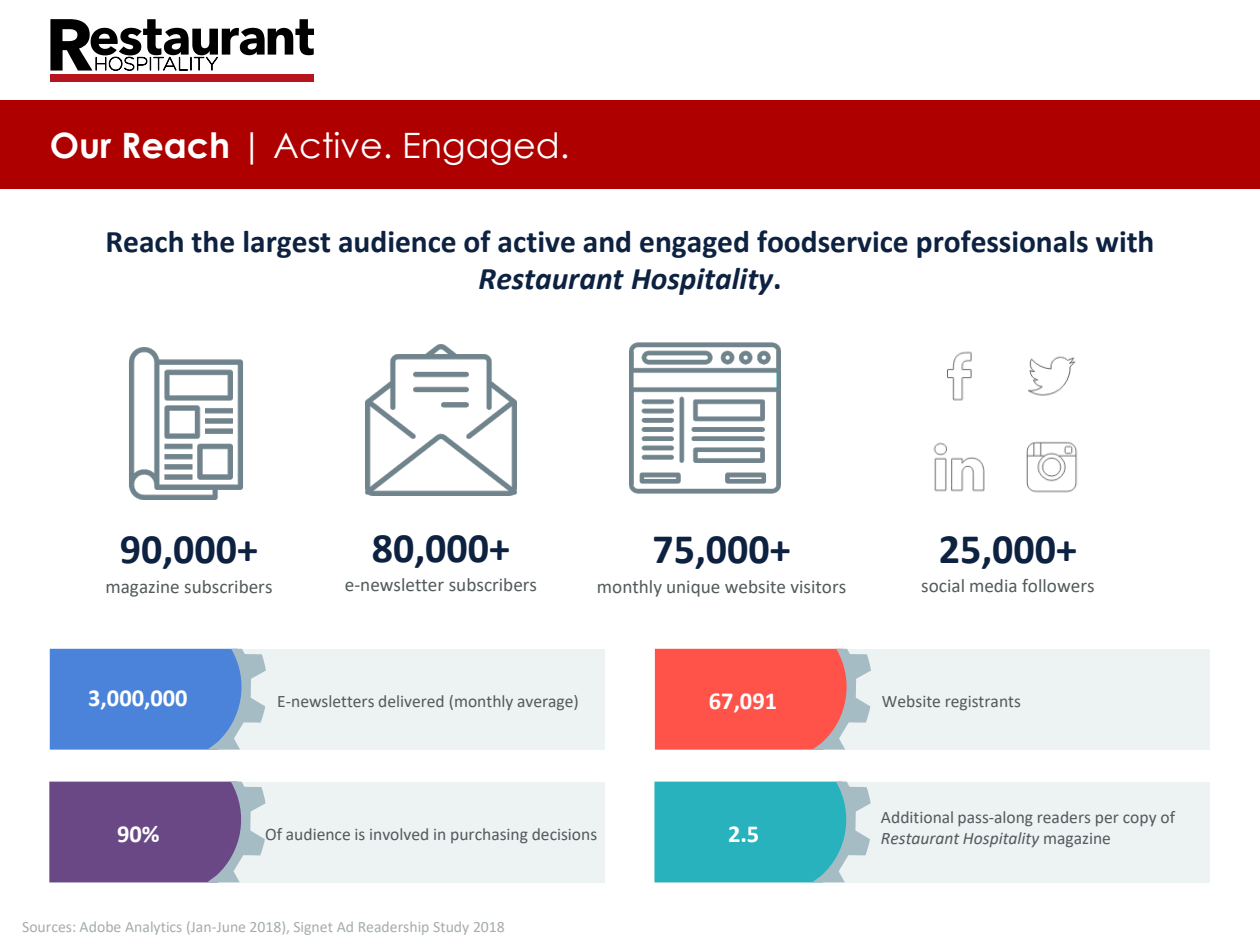
<style>
.page{position:relative;width:1260px;height:945px;background:#fff}
.page>*{position:absolute;margin:0;border:0;box-sizing:border-box;transform-origin:0 0}
.t1{font:700 42px "Calibri";color:#0d2140}
.t2{font:35px "Century Gothic";color:#fff}
.t3{font:700 31.5px/37.8px "Calibri";color:#0d2140;text-align:center}
.t4{font:700 24.5px "Calibri";color:#fff}
.t5{font:19.25px "Calibri";color:#525a5b}
.t6{font:17.5px/21px "Calibri";color:#525a5b}
.t7{font:15.75px "Calibri";color:#a5acaf}
.s1{font-weight:700}
.s2{font-style:italic}
</style>
<div class="page">
<svg style="left:50px;top:19px;width:264px;height:63px"></svg>
<div style="left:0;top:101px;width:1260px;height:88px;background:#af0000"></div>
<div style="left:656px;top:649px;width:554px;height:101px;background:#edf2f3"></div>
<svg style="left:655px;top:649px;width:216px;height:101px;background:#f6665e"></svg>
<div style="left:50px;top:782px;width:554px;height:100px;background:#edf2f3"></div>
<svg style="left:49px;top:782px;width:217px;height:100px;background:#775d92"></svg>
<div style="left:655px;top:782px;width:554px;height:100px;background:#edf2f3"></div>
<svg style="left:654px;top:782px;width:217px;height:100px;background:#3eb7c1"></svg>
<div style="left:50px;top:649px;width:555px;height:101px;background:#edf2f3"></div>
<svg style="left:50px;top:649px;width:216px;height:101px;background:#5d8fd9"></svg>
<img style="left:365px;top:345px;width:152px;height:151px">
<img style="left:629px;top:343px;width:152px;height:151px">
<img style="left:129px;top:348px;width:114px;height:151px">
<img style="left:933px;top:351px;width:145px;height:142px">
<p class="t2" style="left:50px;top:121px;width:521px"><span class="s1">Our Reach</span> | Active. Engaged.</p>
<p class="t3" style="left:105px;top:222px;width:1051px">Reach the largest audience of active and engaged foodservice professionals with<br><span class="s2">Restaurant Hospitality</span>.</p>
<p class="t1" style="left:120px;top:520px;width:140px">90,000+</p>
<p class="t5" style="left:105px;top:573px;width:169px">magazine subscribers</p>
<p class="t1" style="left:372px;top:518px;width:140px">80,000+</p>
<p class="t5" style="left:345px;top:572px;width:194px">e-newsletter subscribers</p>
<p class="t1" style="left:652px;top:520px;width:140px">75,000+</p>
<p class="t5" style="left:597px;top:573px;width:251px">monthly unique website visitors</p>
<p class="t1" style="left:939px;top:519px;width:140px">25,000+</p>
<p class="t5" style="left:921px;top:572px;width:175px">social media followers</p>
<p class="t4" style="left:88px;top:680px;width:101px">3,000,000</p>
<p class="t4" style="left:709px;top:684px;width:70px">67,091</p>
<p class="t6" style="left:277px;top:690px;width:303px">E-newsletters delivered (monthly average)</p>
<p class="t6" style="left:882px;top:690px;width:141px">Website registrants</p>
<p class="t4" style="left:117px;top:817px;width:44px">90%</p>
<p class="t4" style="left:728px;top:816px;width:33px">2.5</p>
<p class="t6" style="left:265px;top:823px;width:334px">Of audience is involved in purchasing decisions</p>
<p class="t7" style="left:22px;top:916px;width:484px">Sources: Adobe Analytics (Jan-June 2018), Signet Ad Readership Study 2018</p>
<p class="t6" style="left:881px;top:807px;width:296px">Additional pass-along readers per copy of<br><span class="s2">Restaurant Hospitality</span> magazine</p>
</div>
